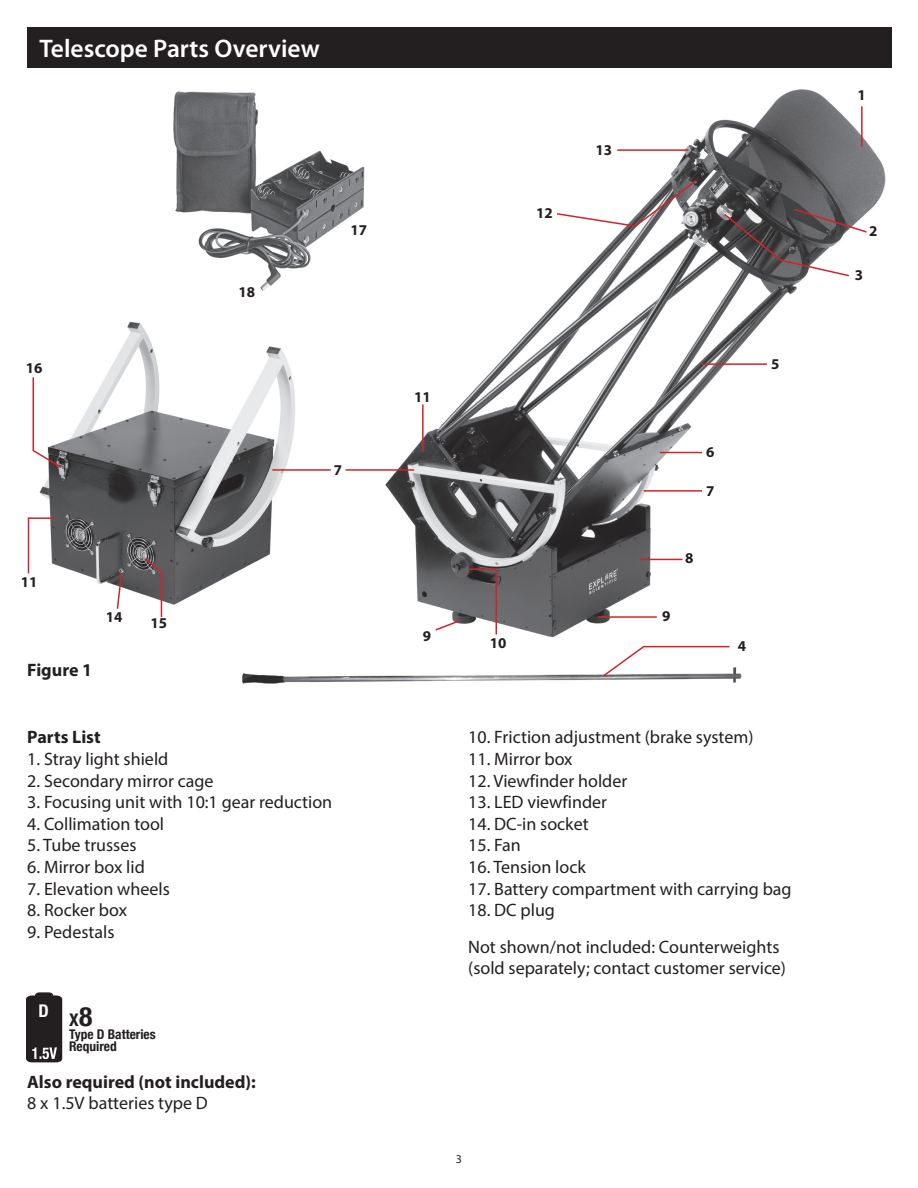
<style>
.page{position:relative;width:918px;height:1188px;background:#fff}
.page>*{position:absolute;margin:0;border:0;box-sizing:border-box;transform-origin:0 0}
.t1{font:600 25.5px "Myriad Pro";color:#fff}
.t2{font:18px/21.6px "Myriad Pro";color:#231f20}
.t3{font:700 18px "Myriad Pro";color:#231f20}
.t4{font:700 condensed 17.4px "Helvetica Neue";color:#231f20}
.t5{font:700 condensed 17.4px "Helvetica Neue";color:#fff}
.t6{font:700 15px "Myriad Pro";color:#231f20}
.t7{font:700 condensed 13.35px/12px "Helvetica Neue";color:#231f20}
.t8{font:12px "Myriad Pro";color:#231f20}
.s1{font-size:26.85px}
</style>
<div class="page">
<img style="left:385px;top:89px;width:501px;height:549px">
<img style="left:39px;top:321px;width:256px;height:284px">
<img style="left:173px;top:91px;width:192px;height:200px">
<div style="left:27px;top:27px;width:865px;height:41px;background:#231f20"></div>
<hr style="left:861px;top:106px;width:2px;height:41px;background:#d1232a">
<svg style="left:723px;top:208px;width:145px;height:69px"></svg>
<hr style="left:702px;top:363px;width:65px;height:2px;background:#d1232a">
<hr style="left:660px;top:452px;width:42px;height:1px;background:#d1232a">
<hr style="left:644px;top:490px;width:58px;height:2px;background:#d1232a">
<hr style="left:640px;top:559px;width:43px;height:1px;background:#d1232a">
<hr style="left:598px;top:616px;width:59px;height:2px;background:#d1232a">
<svg style="left:467px;top:568px;width:31px;height:68px"></svg>
<svg style="left:434px;top:619px;width:27px;height:13px"></svg>
<hr style="left:346px;top:469px;width:68px;height:2px;background:#d1232a">
<hr style="left:272px;top:469px;width:59px;height:2px;background:#d1232a">
<hr style="left:422px;top:404px;width:2px;height:48px;background:#d1232a">
<svg style="left:555px;top:179px;width:143px;height:49px"></svg>
<hr style="left:617px;top:149px;width:71px;height:2px;background:#d1232a">
<svg style="left:143px;top:557px;width:20px;height:61px"></svg>
<svg style="left:116px;top:572px;width:7px;height:37px"></svg>
<svg style="left:27px;top:517px;width:29px;height:58px"></svg>
<svg style="left:32px;top:376px;width:31px;height:93px"></svg>
<img style="left:242px;top:667px;width:500px;height:17px">
<svg style="left:601px;top:645px;width:130px;height:33px"></svg>
<svg style="left:26px;top:992px;width:36px;height:70px;background:#353132"></svg>
<h1 class="t1" style="left:39px;top:34px;width:282px">Telescope Parts Overview</h1>
<p class="t6" style="left:26px;top:358px;width:18px">16</p>
<p class="t6" style="left:239px;top:283px;width:18px">18</p>
<p class="t6" style="left:350px;top:220px;width:18px">17</p>
<p class="t6" style="left:334px;top:460px;width:10px">7</p>
<p class="t6" style="left:21px;top:572px;width:18px">11</p>
<p class="t3" style="left:27px;top:658px;width:66px">Figure 1</p>
<p class="t6" style="left:106px;top:608px;width:18px">14</p>
<p class="t6" style="left:151px;top:614px;width:18px">15</p>
<p class="t3" style="left:27px;top:726px;width:75px">Parts List</p>
<p class="t2" style="left:27px;top:748px;width:143px">1. Stray light shield</p>
<p class="t2" style="left:27px;top:769px;width:188px">2. Secondary mirror cage</p>
<p class="t2" style="left:27px;top:791px;width:307px">3. Focusing unit with 10:1 gear reduction</p>
<p class="t2" style="left:27px;top:813px;width:138px">4. Collimation tool</p>
<p class="t2" style="left:27px;top:834px;width:111px">5. Tube trusses</p>
<p class="t2" style="left:27px;top:856px;width:119px">6. Mirror box lid</p>
<p class="t2" style="left:27px;top:877px;width:144px">7. Elevation wheels</p>
<p class="t2" style="left:27px;top:899px;width:101px">8. Rocker box</p>
<p class="t2" style="left:27px;top:921px;width:89px">9. Pedestals</p>
<p class="t5" style="left:39px;top:997px;width:12px">D</p>
<p class="t4" style="left:69px;top:1006px;width:25px">X<span class="s1">8</span></p>
<p class="t7" style="left:69px;top:1028px;width:88px">Type D Batteries<br>Required</p>
<p class="t3" style="left:27px;top:1070px;width:230px">Also required (not included):</p>
<p class="t2" style="left:27px;top:1092px;width:182px">8 x 1.5V batteries type D</p>
<p class="t6" style="left:536px;top:203px;width:18px">12</p>
<p class="t6" style="left:596px;top:141px;width:18px">13</p>
<p class="t6" style="left:414px;top:387px;width:18px">11</p>
<p class="t6" style="left:423px;top:626px;width:10px">9</p>
<p class="t6" style="left:490px;top:633px;width:18px">10</p>
<p class="t6" style="left:771px;top:354px;width:10px">5</p>
<p class="t6" style="left:706px;top:442px;width:10px">6</p>
<p class="t6" style="left:706px;top:481px;width:10px">7</p>
<p class="t6" style="left:685px;top:548px;width:10px">8</p>
<p class="t6" style="left:662px;top:606px;width:10px">9</p>
<p class="t6" style="left:738px;top:636px;width:10px">4</p>
<p class="t2" style="left:468px;top:726px;width:287px">10. Friction adjustment (brake system)</p>
<p class="t2" style="left:468px;top:748px;width:106px">11. Mirror box</p>
<p class="t2" style="left:468px;top:769px;width:161px">12. Viewfinder holder</p>
<p class="t2" style="left:468px;top:791px;width:140px">13. LED viewfinder</p>
<p class="t2" style="left:468px;top:813px;width:122px">14. DC-in socket</p>
<p class="t2" style="left:468px;top:834px;width:54px">15. Fan</p>
<p class="t2" style="left:468px;top:856px;width:119px">16. Tension lock</p>
<p class="t2" style="left:468px;top:877px;width:325px">17. Battery compartment with carrying bag</p>
<p class="t2" style="left:468px;top:899px;width:88px">18. DC plug</p>
<p class="t2" style="left:468px;top:936px;width:319px">Not shown/not included: Counterweights (sold separately; contact customer service)</p>
<p class="t8" style="left:456px;top:1152px;width:8px">3</p>
<p class="t6" style="left:858px;top:86px;width:10px">1</p>
<p class="t6" style="left:869px;top:222px;width:10px">2</p>
<p class="t6" style="left:855px;top:265px;width:10px">3</p>
</div>
